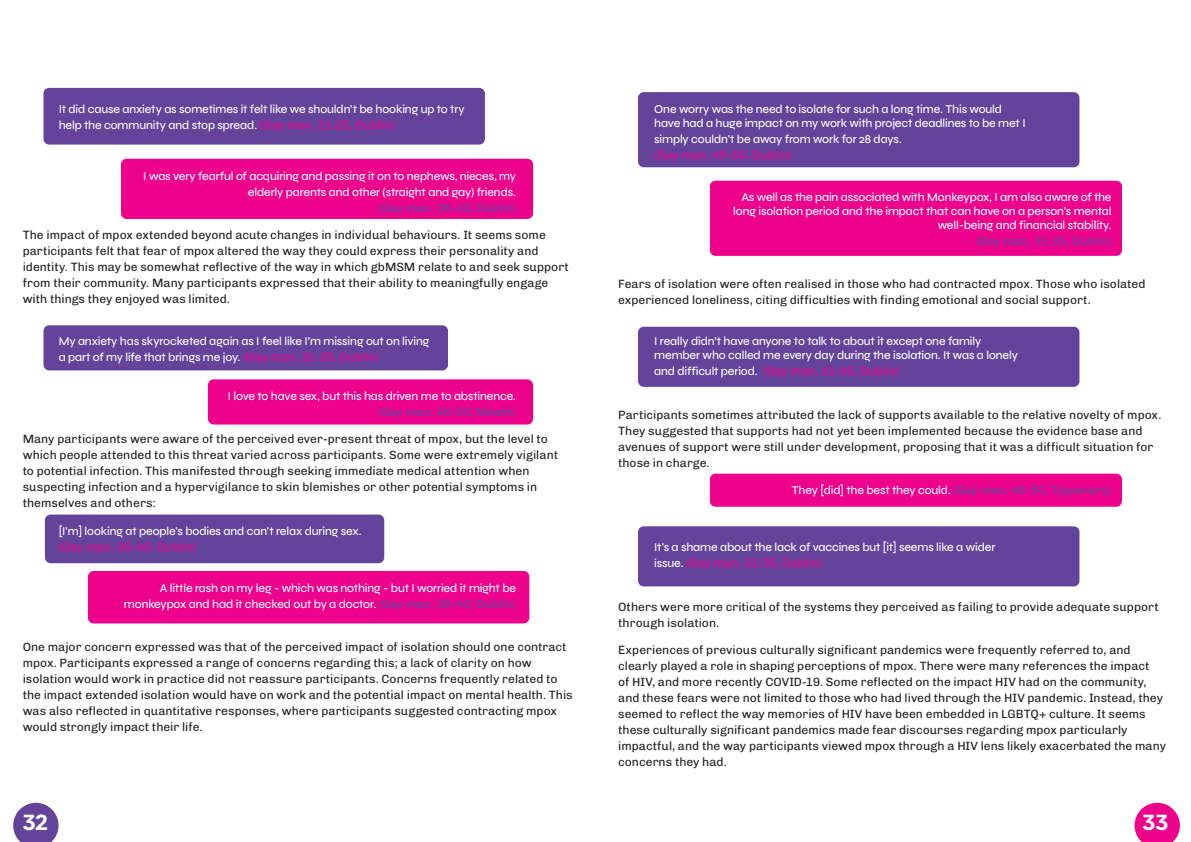
<style>
.page{position:relative;width:1191px;height:842px;background:#fff}
.page>*{position:absolute;margin:0;border:0;box-sizing:border-box;transform-origin:0 0}
.t1{font:700 22px "Biennale";color:#fff}
.t2{font:12px/16px "Chivo";color:#231f20}
.t3{font:500 12px/16px "Syne";letter-spacing:-.01em;color:#fff;scale:.95 1}
.t4{font:12px "Chivo";color:#ed028c}
.t5{font:12px "Chivo";color:#64439b}
.s1{font-family:"Chivo";font-weight:400;color:#ed028c}
.s2{font-family:"Chivo";font-weight:400;color:#64439b}
.s3{font-family:"Syne";font-weight:500;color:#fff}
.s4{color:#64439b}
</style>
<div class="page">
<div style="left:43px;top:88px;width:442px;height:57px;background:#64439b;border-radius:6px"></div>
<div style="left:638px;top:92px;width:441px;height:75px;background:#64439b;border-radius:6px"></div>
<div style="left:638px;top:327px;width:441px;height:60px;background:#64439b;border-radius:6px"></div>
<div style="left:638px;top:526px;width:441px;height:60px;background:#64439b;border-radius:6px"></div>
<div style="left:121px;top:159px;width:412px;height:60px;background:#ed028c;border-radius:6px"></div>
<div style="left:710px;top:181px;width:412px;height:75px;background:#ed028c;border-radius:6px"></div>
<div style="left:710px;top:474px;width:412px;height:33px;background:#ed028c;border-radius:6px"></div>
<div style="left:208px;top:379px;width:325px;height:45px;background:#ed028c;border-radius:6px"></div>
<div style="left:45px;top:514px;width:339px;height:49px;background:#64439b;border-radius:6px"></div>
<div style="left:88px;top:571px;width:441px;height:52px;background:#ed028c;border-radius:6px"></div>
<div style="left:43px;top:325px;width:405px;height:45px;background:#64439b;border-radius:6px"></div>
<svg style="left:1134px;top:803px;width:45px;height:39px;background:#ef2a9e"></svg>
<svg style="left:13px;top:803px;width:46px;height:39px"></svg>
<p class="t3" style="left:59px;top:101px;width:429px">It did cause anxiety as sometimes it felt like we shouldn't be hooking up to try help the community and stop spread. <span class="s1">(Gay man, 21-25, Dublin)</span></p>
<p class="t3" style="left:143px;top:168px;width:394px;text-align:right">I was very fearful of acquiring and passing it on to nephews, nieces, my elderly parents and other (straight and gay) friends.<br><span class="s2">(Gay man, 36-40, Dublin)</span></p>
<p class="t2" style="left:23px;top:227px;width:548px">The impact of mpox extended beyond acute changes in individual behaviours. It seems some participants felt that fear of mpox altered the way they could express their personality and identity. This may be somewhat reflective of the way in which gbMSM relate to and seek support from their community. Many participants expressed that their ability to meaningfully engage with things they enjoyed was limited.</p>
<p class="t3" style="left:59px;top:332px;width:392px">My anxiety has skyrocketed again as I feel like I’m missing out on living a part of my life that brings me joy. <span class="s1">(Gay man, 31-35, Dublin)</span></p>
<p class="t3" style="left:228px;top:388px;width:305px;text-align:right">I love to have sex, but this has driven me to abstinence. <span class="s2">(Gay man, 46-50, Meath)</span></p>
<p class="t2" style="left:23px;top:431px;width:537px">Many participants were aware of the perceived ever-present threat of mpox, but the level to which people attended to this threat varied across participants. Some were extremely vigilant to potential infection. This manifested through seeking immediate medical attention when suspecting infection and a hypervigilance to skin blemishes or other potential symptoms in themselves and others:</p>
<p class="t3" style="left:59px;top:522px;width:320px">[I'm] looking at people's bodies and can't relax during sex. <span class="s1">(Gay man, 36-40, Dublin)</span></p>
<p class="t3" style="left:124px;top:580px;width:414px;text-align:right">A little rash on my leg - which was nothing - but I worried it might be monkeypox and had it checked out by a doctor. <span class="s2">(Gay man, 36-40, Dublin)</span></p>
<p class="t2" style="left:23px;top:639px;width:551px">One major concern expressed was that of the perceived impact of isolation should one contract mpox. Participants expressed a range of concerns regarding this; a lack of clarity on how isolation would work in practice did not reassure participants. Concerns frequently related to the impact extended isolation would have on work and the potential impact on mental health. This was also reflected in quantitative responses, where participants suggested contracting mpox would strongly impact their life.</p>
<p class="t3" style="left:654px;top:102px;width:392px;line-height:14px">One worry was the need to isolate for such a long time. This would have had a huge impact on my work with project deadlines to be met I</p>
<p class="t3" style="left:654px;top:131px;width:262px">simply couldn’t be away from work for 28 days. <span class="s1">(Gay man, 46-50, Dublin)</span></p>
<p class="t3" style="left:733px;top:189px;width:400px;line-height:14px;text-align:right">As well as the pain associated with Monkeypox, I am also aware of the long isolation period and the impact that can have on a person’s mental well-being and financial stability.</p>
<p class="t5" style="left:975px;top:231px;width:137px">(Gay man, 31-35, Dublin)</p>
<p class="t2" style="left:618px;top:275px;width:529px">Fears of isolation were often realised in those who had contracted mpox. Those who isolated experienced loneliness, citing difficulties with finding emotional and social support.</p>
<p class="t3" style="left:654px;top:334px;width:384px;line-height:14px">I really didn’t have anyone to talk to about it except one family member who called me every day during the isolation. It was a lonely</p>
<p class="t4" style="left:654px;top:362px;width:247px"><span class="s3">and difficult period.</span> <span class="s4">(</span>(Gay man, 41-45, Dublin)</p>
<p class="t2" style="left:618px;top:406px;width:545px">Participants sometimes attributed the lack of supports available to the relative novelty of mpox.<br>They suggested that supports had not yet been implemented because the evidence base and avenues of support were still under development, proposing that it was a difficult situation for those in charge.</p>
<p class="t3" style="left:792px;top:482px;width:338px">They [did] the best they could. <span class="s2">(Gay man, 46-50, Tipperary)</span></p>
<p class="t3" style="left:654px;top:539px;width:361px">It’s a shame about the lack of vaccines but [it] seems like a wider issue. <span class="s1">(Gay man, 31-35, Dublin)</span></p>
<p class="t2" style="left:618px;top:598px;width:542px">Others were more critical of the systems they perceived as failing to provide adequate support through isolation.</p>
<p class="t2" style="left:618px;top:641px;width:549px">Experiences of previous culturally significant pandemics were frequently referred to, and clearly played a role in shaping perceptions of mpox. There were many references the impact<br>of HIV, and more recently COVID-19. Some reflected on the impact HIV had on the community, and these fears were not limited to those who had lived through the HIV pandemic. Instead, they seemed to reflect the way memories of HIV have been embedded in LGBTQ+ culture. It seems these culturally significant pandemics made fear discourses regarding mpox particularly impactful, and the way participants viewed mpox through a HIV lens likely exacerbated the many concerns they had.</p>
<h1 class="t1" style="left:23px;top:808px;width:27px">32</h1>
<h1 class="t1" style="left:1142px;top:808px;width:27px">33</h1>
</div>
